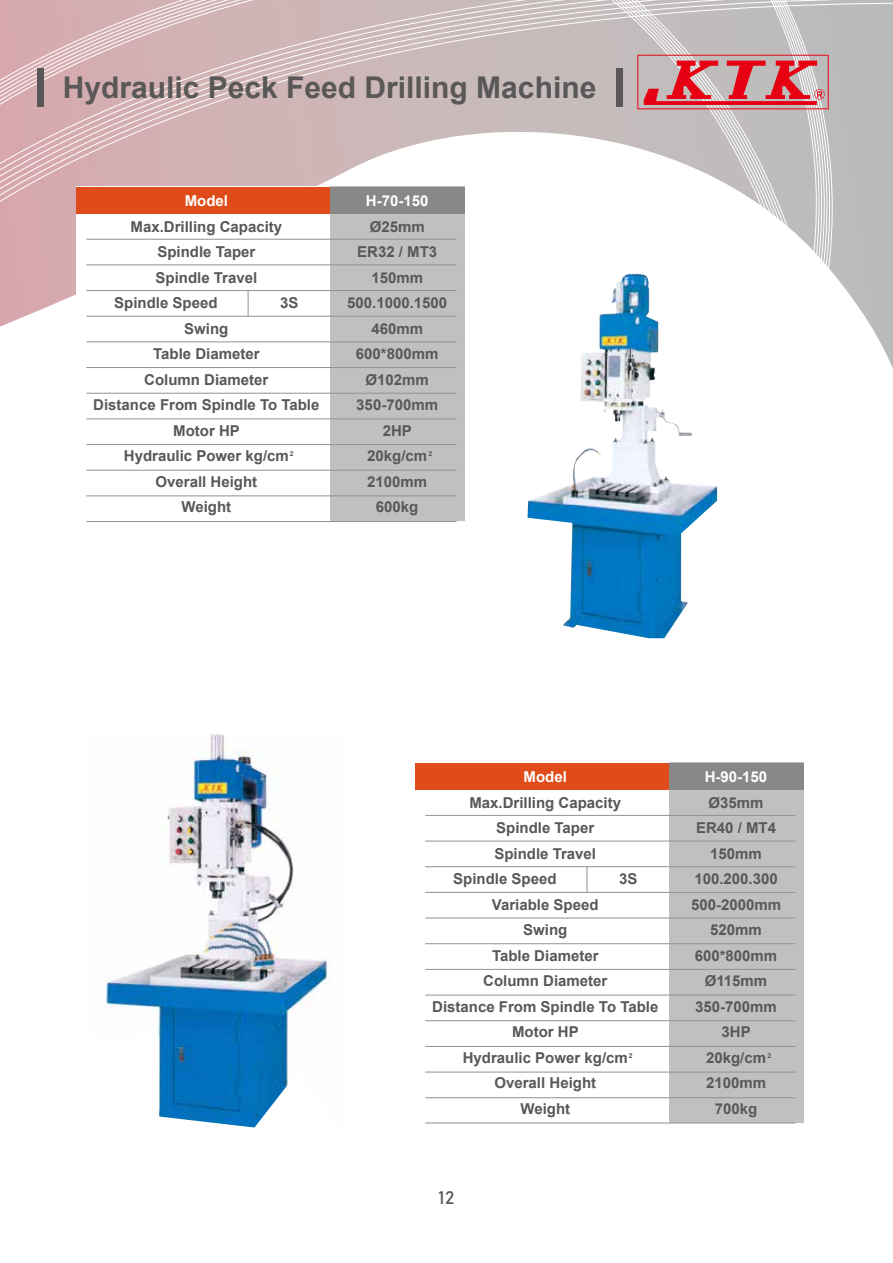
<style>
.page{position:relative;width:893px;height:1263px;background:#fff}
.page>*{position:absolute;margin:0;border:0;box-sizing:border-box;transform-origin:0 0}
.t1{font:700 30px "Arial";color:#595757}
.t2{font:18px "Bahnschrift";color:#595757}
.t3{font:700 15px/25.5px "Arial";color:#595757;text-align:center}
.t4{font:700 15px "Arial";color:#fff}
.t5{font:700 6.75px "Arial";color:#595757}
</style>
<div class="page">
<svg style="left:73px;top:0;width:820px;height:399px"></svg>
<svg style="left:0;top:0;width:73px;height:327px;background:#d9b0b6"></svg>
<div style="left:76px;top:187px;width:388px;height:334px;background:#fff"></div>
<div style="left:76px;top:187px;width:254px;height:26px;background:#e04c19"></div>
<div style="left:330px;top:187px;width:134px;height:334px;background:#c0c0c0"></div>
<div style="left:330px;top:187px;width:134px;height:26px;background:#898888"></div>
<svg style="left:248px;top:291px;width:1px;height:25px"></svg>
<hr style="left:87px;top:239px;width:369px;height:1px;background:#929292">
<hr style="left:87px;top:264px;width:369px;height:1px;background:#929292">
<hr style="left:87px;top:290px;width:369px;height:1px;background:#929292">
<hr style="left:87px;top:316px;width:369px;height:1px;background:#929292">
<hr style="left:87px;top:341px;width:369px;height:1px;background:#929292">
<hr style="left:87px;top:367px;width:369px;height:1px;background:#929292">
<hr style="left:87px;top:393px;width:369px;height:1px;background:#929292">
<hr style="left:87px;top:418px;width:369px;height:1px;background:#929292">
<hr style="left:87px;top:444px;width:369px;height:1px;background:#929292">
<hr style="left:87px;top:470px;width:369px;height:1px;background:#929292">
<hr style="left:87px;top:495px;width:369px;height:1px;background:#929292">
<hr style="left:87px;top:521px;width:369px;height:1px;background:#929292">
<div style="left:415px;top:763px;width:254px;height:27px;background:#e04c19"></div>
<div style="left:669px;top:763px;width:134px;height:360px;background:#c0c0c0"></div>
<div style="left:669px;top:763px;width:134px;height:27px;background:#898888"></div>
<svg style="left:587px;top:867px;width:1px;height:25px"></svg>
<hr style="left:425px;top:815px;width:370px;height:1px;background:#929292">
<hr style="left:425px;top:841px;width:370px;height:1px;background:#929292">
<hr style="left:425px;top:866px;width:370px;height:1px;background:#929292">
<hr style="left:425px;top:892px;width:370px;height:1px;background:#929292">
<hr style="left:425px;top:918px;width:370px;height:1px;background:#929292">
<hr style="left:425px;top:943px;width:370px;height:1px;background:#929292">
<hr style="left:425px;top:969px;width:370px;height:1px;background:#929292">
<hr style="left:425px;top:995px;width:370px;height:1px;background:#929292">
<hr style="left:425px;top:1020px;width:370px;height:1px;background:#929292">
<hr style="left:425px;top:1046px;width:370px;height:1px;background:#929292">
<hr style="left:425px;top:1072px;width:370px;height:1px;background:#929292">
<hr style="left:425px;top:1097px;width:370px;height:1px;background:#929292">
<hr style="left:425px;top:1123px;width:370px;height:1px;background:#929292">
<img style="left:105px;top:734px;width:227px;height:394px">
<svg style="left:637px;top:55px;width:192px;height:54px;background:#d07d83"></svg>
<div style="left:38px;top:68px;width:6px;height:39px;background:#595757"></div>
<div style="left:616px;top:68px;width:6px;height:39px;background:#595757"></div>
<img style="left:527px;top:274px;width:190px;height:364px">
<h1 class="t1" style="left:63px;top:67px;width:535px">Hydraulic Peck Feed Drilling Machine</h1>
<p class="t4" style="left:366px;top:190px;width:64px">H-70-150</p>
<p class="t3" style="left:347px;top:214px;width:102px">Ø25mm<br>ER32 / MT3<br>150mm<br>500.1000.1500<br>460mm<br>600*800mm<br>Ø102mm<br>350-700mm<br>2HP<br>20kg/cm<br>2100mm<br>600kg</p>
<p class="t4" style="left:185px;top:190px;width:45px">Model</p>
<p class="t3" style="left:131px;top:214px;width:153px">Max.Drilling Capacity</p>
<p class="t3" style="left:157px;top:239px;width:100px">Spindle Taper</p>
<p class="t3" style="left:156px;top:265px;width:103px">Spindle Travel</p>
<p class="t3" style="left:114px;top:290px;width:105px">Spindle Speed</p>
<p class="t3" style="left:280px;top:290px;width:20px">3S</p>
<p class="t3" style="left:93px;top:316px;width:228px">Swing<br>Table Diameter<br>Column Diameter<br>Distance From Spindle To Table<br>Motor HP<br>Hydraulic Power kg/cm<br>Overall Height<br>Weight</p>
<p class="t5" style="left:290px;top:449px;width:5px">2</p>
<p class="t5" style="left:428px;top:449px;width:5px">2</p>
<p class="t4" style="left:705px;top:766px;width:64px">H-90-150</p>
<p class="t3" style="left:691px;top:790px;width:92px">Ø35mm<br>ER40 / MT4<br>150mm<br>100.200.300<br>500-2000mm<br>520mm<br>600*800mm<br>Ø115mm<br>350-700mm<br>3HP<br>20kg/cm<br>2100mm<br>700kg</p>
<p class="t4" style="left:524px;top:766px;width:45px">Model</p>
<p class="t3" style="left:469px;top:790px;width:153px">Max.Drilling Capacity</p>
<p class="t3" style="left:496px;top:815px;width:100px">Spindle Taper</p>
<p class="t3" style="left:494px;top:841px;width:103px">Spindle Travel</p>
<p class="t3" style="left:453px;top:866px;width:105px">Spindle Speed</p>
<p class="t3" style="left:619px;top:866px;width:20px">3S</p>
<p class="t3" style="left:432px;top:892px;width:228px">Variable Speed<br>Swing<br>Table Diameter<br>Column Diameter<br>Distance From Spindle To Table<br>Motor HP<br>Hydraulic Power kg/cm<br>Overall Height<br>Weight</p>
<p class="t5" style="left:629px;top:1051px;width:5px">2</p>
<p class="t5" style="left:767px;top:1051px;width:5px">2</p>
<p class="t2" style="left:438px;top:1184px;width:18px">12</p>
</div>
